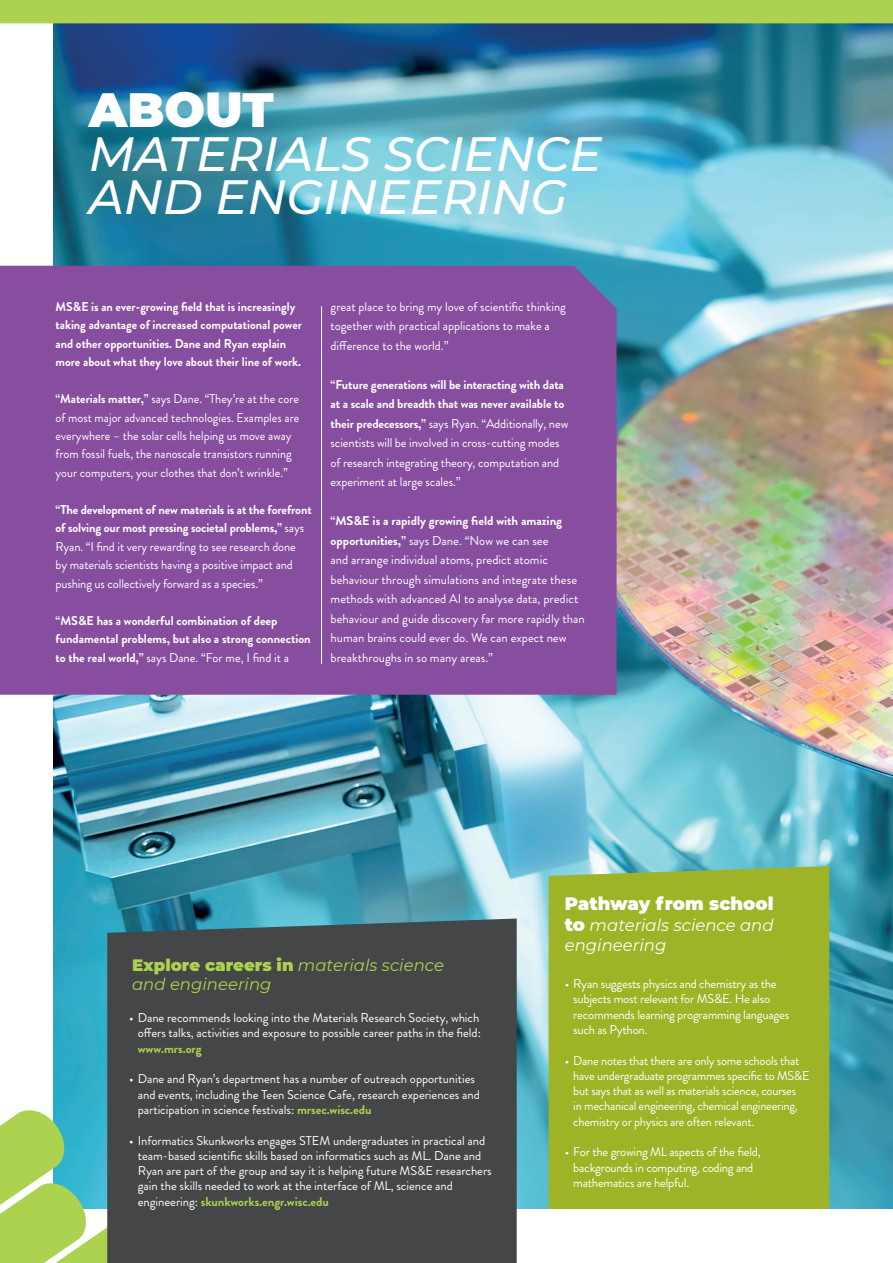
<style>
.page{position:relative;width:893px;height:1263px;background:#fff}
.page>*{position:absolute;margin:0;border:0;box-sizing:border-box;transform-origin:0 0}
.t1{font:italic 500 48px/43.5px "Montserrat";color:#fff}
.t2{font:900 48px "Montserrat";color:#fff}
.t3{font:900 18px "Montserrat";color:#fff}
.t4{font:italic 16.5px/19.8px "Montserrat";color:#add24f}
.t5{font:italic 16.5px/19.8px "Montserrat";color:#fff}
.t6{font:12.75px/15.3px "Brandon Grotesque";letter-spacing:-.005em;color:#fff}
.t7{font:12.75px/18.5px "Brandon Grotesque";letter-spacing:-.005em;color:#fff;scale:.96 1}
.t8{font:700 12.75px/18.5px "Brandon Grotesque";color:#fff;scale:.96 1}
.t9{font:700 12.75px/18.5px "Brandon Grotesque";color:#fff}
.s1{font-weight:700}
.s2{font-weight:400}
.s3{font-weight:900;font-style:normal}
.s4{font-weight:700;color:#add24f}
.s5{font-weight:900;font-style:normal;font-size:18px}
</style>
<div class="page">
<img style="left:54px;top:23px;width:839px;height:1186px">
<div style="left:0;top:0;width:893px;height:23px;background:#add24f"></div>
<svg style="left:0;top:1106px;width:107px;height:157px;background:#94ce86"></svg>
<div style="left:0;top:266px;width:617px;height:429px;background:#874e9f"></div>
<hr style="left:321px;top:306px;width:1px;height:358px;background:#fff">
<div style="left:549px;top:866px;width:280px;height:343px;background:#9eb326"></div>
<div style="left:107px;top:918px;width:410px;height:345px;background:#454647"></div>
<p class="t2" style="left:89px;top:74px;width:187px">ABOUT</p>
<p class="t1" style="left:89px;top:130px;width:514px">MATERIALS SCIENCE<br>AND ENGINEERING</p>
<p class="t8" style="left:56px;top:297px;width:258px">MS&amp;E is an ever-growing field that is increasingly taking advantage of increased computational power and other opportunities. Dane and Ryan explain more about what they love about their line of work.</p>
<p class="t7" style="left:56px;top:390px;width:255px"><span class="s1">“Materials matter,”</span> says Dane. “They’re at the core of most major advanced technologies. Examples are everywhere – the solar cells helping us move away from fossil fuels, the nanoscale transistors running your computers, your clothes that don’t wrinkle.”</p>
<p class="t6" style="left:56px;top:500px;width:258px;line-height:18.5px"><span class="s1">“The development of new materials is at the forefront of solving our most pressing societal problems,”</span> says Ryan. “I find it very rewarding to see research done<br>by materials scientists having a positive impact and pushing us collectively forward as a species.”</p>
<p class="t9" style="left:56px;top:611px;width:257px">“MS&amp;E has a wonderful combination of deep fundamental problems, but also a strong connection to the real world,” <span class="s2">says Dane. “For me, I find it a</span></p>
<p class="t6" style="left:331px;top:297px;width:237px;line-height:19.5px">great place to bring my love of scientific thinking together with practical applications to make a difference to the world.”</p>
<p class="t6" style="left:331px;top:375px;width:239px;line-height:19.5px"><span class="s1">“Future generations will be interacting with data at a scale and breadth that was never available to their predecessors,”</span> says Ryan. “Additionally, new scientists will be involved in cross-cutting modes of research integrating theory, computation and experiment at large scales.”</p>
<p class="t6" style="left:331px;top:511px;width:256px;line-height:19.5px"><span class="s1">“MS&amp;E is a rapidly growing field with amazing opportunities,”</span> says Dane. “Now we can see<br>and arrange individual atoms, predict atomic behaviour through simulations and integrate these methods with advanced AI to analyse data, predict behaviour and guide discovery far more rapidly than human brains could ever do. We can expect new breakthroughs in so many areas.”</p>
<p class="t4" style="left:132px;top:954px;width:313px"><span class="s3">Explore careers in</span> materials science and engineering</p>
<p class="t6" style="left:138px;top:1010px;width:345px;text-indent:-9px">• Dane recommends looking into the Materials Research Society, which offers talks, activities and exposure to possible career paths in the field: <span class="s4">www.mrs.org</span></p>
<p class="t6" style="left:138px;top:1071px;width:344px;text-indent:-9px">• Dane and Ryan’s department has a number of outreach opportunities and events, including the Teen Science Cafe, research experiences and participation in science festivals: <span class="s4">mrsec.wisc.edu</span></p>
<p class="t6" style="left:138px;top:1133px;width:355px;text-indent:-9px">• Informatics Skunkworks engages STEM undergraduates in practical and team-based scientific skills based on informatics such as ML. Dane and Ryan are part of the group and say it is helping future MS&amp;E researchers gain the skills needed to work at the interface of ML, science and engineering: <span class="s4">skunkworks.engr.wisc.edu</span></p>
<p class="t3" style="left:565px;top:890px;width:210px">Pathway from school</p>
<p class="t5" style="left:565px;top:915px;width:210px"><span class="s5">to</span> materials science and engineering</p>
<p class="t6" style="left:573px;top:976px;width:217px;text-indent:-9px">• Ryan suggests physics and chemistry as the subjects most relevant for MS&amp;E. He also recommends learning programming languages such as Python.</p>
<p class="t6" style="left:573px;top:1053px;width:238px;text-indent:-9px">• Dane notes that there are only some schools that have undergraduate programmes specific to MS&amp;E but says that as well as materials science, courses<br>in mechanical engineering, chemical engineering, chemistry or physics are often relevant.</p>
<p class="t6" style="left:573px;top:1144px;width:189px;text-indent:-9px">• For the growing ML aspects of the field, backgrounds in computing, coding and mathematics are helpful.</p>
</div>
